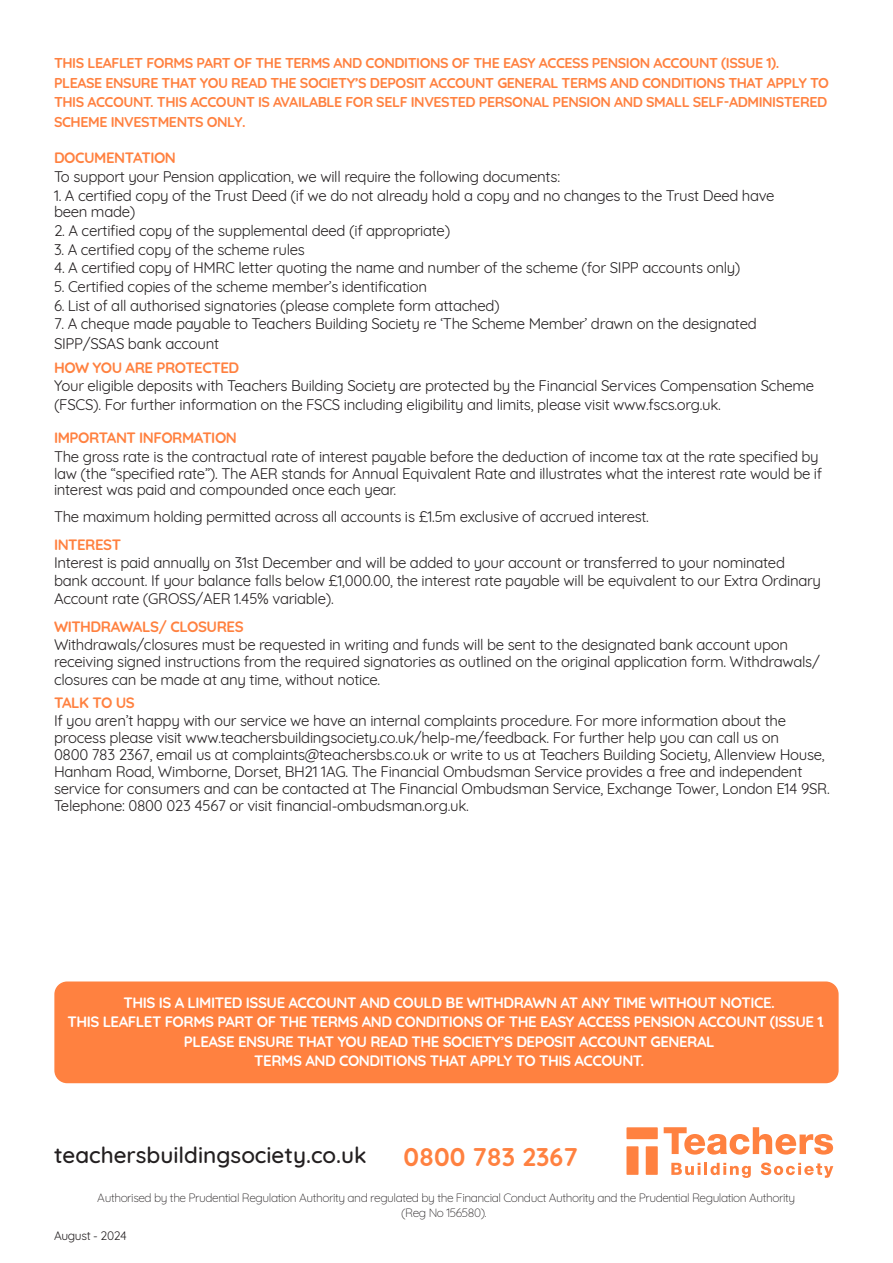
<style>
.page{position:relative;width:893px;height:1263px;background:#fff}
.page>*{position:absolute;margin:0;border:0;box-sizing:border-box;transform-origin:0 0}
.t1{font:700 25.5px "Quicksand";color:#ff8140}
.t2{font:500 22.5px "Quicksand";color:#231f20}
.t3{font:15px/17.1px "Quicksand";letter-spacing:-.02em;color:#231f20}
.t4{font:700 15px/19.5px "Quicksand";letter-spacing:-.03em;color:#fff;text-align:center}
.t5{font:700 15px "Quicksand";letter-spacing:-.03em;color:#ff8140}
.t6{font:700 14.25px/19.5px "Quicksand";letter-spacing:-.03em;color:#ff8140}
.t7{font:300 12px/14.4px "Quicksand";letter-spacing:-.035em;color:#231f20;text-align:center}
.t8{font:12px "Quicksand";letter-spacing:-.03em;color:#231f20}
.s1{font-weight:700;color:#ff8140}
</style>
<div class="page">
<div style="left:54px;top:981px;width:785px;height:102px;background:#ff8140;border-radius:13px"></div>
<svg style="left:671px;top:1163px;width:80px;height:15px"></svg>
<svg style="left:761px;top:1162px;width:72px;height:16px"></svg>
<svg style="left:664px;top:1127px;width:169px;height:27px"></svg>
<div style="left:626px;top:1127px;width:32px;height:12px;background:#ff8140"></div>
<div style="left:626px;top:1146px;width:12px;height:29px;background:#ff8140"></div>
<div style="left:646px;top:1146px;width:12px;height:29px;background:#ff8140"></div>
<p class="t6" style="left:54px;top:52px;width:727px">THIS LEAFLET FORMS PART OF THE TERMS AND CONDITIONS OF THE EASY ACCESS PENSION ACCOUNT (ISSUE 1).</p>
<p class="t6" style="left:54px;top:72px;width:776px">PLEASE ENSURE THAT YOU READ THE SOCIETY’S DEPOSIT ACCOUNT GENERAL TERMS AND CONDITIONS THAT APPLY TO<br>THIS ACCOUNT. THIS ACCOUNT IS AVAILABLE FOR SELF INVESTED PERSONAL PENSION AND SMALL SELF-ADMINISTERED<br>SCHEME INVESTMENTS ONLY.</p>
<p class="t5" style="left:54px;top:145px;width:123px">DOCUMENTATION</p>
<p class="t3" style="left:54px;top:167px;width:508px">To support your Pension application, we will require the following documents:</p>
<p class="t3" style="left:54px;top:186px;width:722px;line-height:16.5px">1. A certified copy of the Trust Deed (if we do not already hold a copy and no changes to the Trust Deed have been made)</p>
<p class="t3" style="left:54px;top:221px;width:398px">2. A certified copy of the supplemental deed (if appropriate)</p>
<p class="t3" style="left:54px;top:239px;width:252px">3. A certified copy of the scheme rules</p>
<p class="t3" style="left:54px;top:258px;width:688px">4. A certified copy of HMRC letter quoting the name and number of the scheme (for SIPP accounts only)</p>
<p class="t3" style="left:54px;top:277px;width:375px">5. Certified copies of the scheme member’s identification</p>
<p class="t3" style="left:54px;top:295px;width:447px">6. List of all authorised signatories (please complete form attached)</p>
<p class="t3" style="left:54px;top:314px;width:704px">7. A cheque made payable to Teachers Building Society re ‘The Scheme Member’ drawn on the designated</p>
<p class="t3" style="left:54px;top:334px;width:167px">SIPP/SSAS bank account</p>
<p class="t3" style="left:54px;top:356px;width:762px;line-height:18.8px"><span class="s1">HOW YOU ARE PROTECTED<br></span>Your eligible deposits with Teachers Building Society are protected by the Financial Services Compensation Scheme (FSCS). For further information on the FSCS including eligibility and limits, please visit www.fscs.org.uk.</p>
<p class="t3" style="left:54px;top:426px;width:766px;line-height:19.5px"><span class="s1">IMPORTANT INFORMATION<br></span>The gross rate is the contractual rate of interest payable before the deduction of income tax at the rate specified by</p>
<p class="t3" style="left:54px;top:464px;width:770px;line-height:16.5px">law (the “specified rate”). The AER stands for Annual Equivalent Rate and illustrates what the interest rate would be if interest was paid and compounded once each year.</p>
<p class="t3" style="left:54px;top:501px;width:596px;line-height:27.9px">The maximum holding permitted across all accounts is £1.5m exclusive of accrued interest.<br><span class="s1">INTEREST</span></p>
<p class="t3" style="left:54px;top:552px;width:769px;line-height:18px">Interest is paid annually on 31st December and will be added to your account or transferred to your nominated bank account. If your balance falls below £1,000.00, the interest rate payable will be equivalent to our Extra Ordinary<br>Account rate (GROSS/AER 1.45% variable).</p>
<p class="t3" style="left:54px;top:616px;width:767px;line-height:17.5px"><span class="s1">WITHDRAWALS/ CLOSURES<br></span>Withdrawals/closures must be requested in writing and funds will be sent to the designated bank account upon receiving signed instructions from the required signatories as outlined on the original application form. Withdrawals/ closures can be made at any time, without notice.</p>
<p class="t3" style="left:54px;top:693px;width:777px"><span class="s1">TALK TO US<br></span>If you aren’t happy with our service we have an internal complaints procedure. For more information about the process please visit www.teachersbuildingsociety.co.uk/help-me/feedback. For further help you can call us on<br>0800 783 2367, email us at complaints@teachersbs.co.uk or write to us at Teachers Building Society, Allenview House, Hanham Road, Wimborne, Dorset, BH21 1AG. The Financial Ombudsman Service provides a free and independent service for consumers and can be contacted at The Financial Ombudsman Service, Exchange Tower, London E14 9SR.<br>Telephone: 0800 023 4567 or visit financial-ombudsman.org.uk.</p>
<p class="t4" style="left:67px;top:991px;width:758px">THIS IS A LIMITED ISSUE ACCOUNT AND COULD BE WITHDRAWN AT ANY TIME WITHOUT NOTICE.<br>THIS LEAFLET FORMS PART OF THE TERMS AND CONDITIONS OF THE EASY ACCESS PENSION ACCOUNT (ISSUE 1.<br>PLEASE ENSURE THAT YOU READ THE SOCIETY’S DEPOSIT ACCOUNT GENERAL<br>TERMS AND CONDITIONS THAT APPLY TO THIS ACCOUNT.</p>
<p class="t2" style="left:54px;top:1137px;width:314px">teachersbuildingsociety.co.uk</p>
<p class="t1" style="left:403px;top:1136px;width:176px">0800 783 2367</p>
<p class="t7" style="left:97px;top:1189px;width:699px">Authorised by the Prudential Regulation Authority and regulated by the Financial Conduct Authority and the Prudential Regulation Authority (Reg No 156580).</p>
<p class="t8" style="left:54px;top:1226px;width:74px">August - 2024</p>
</div>
